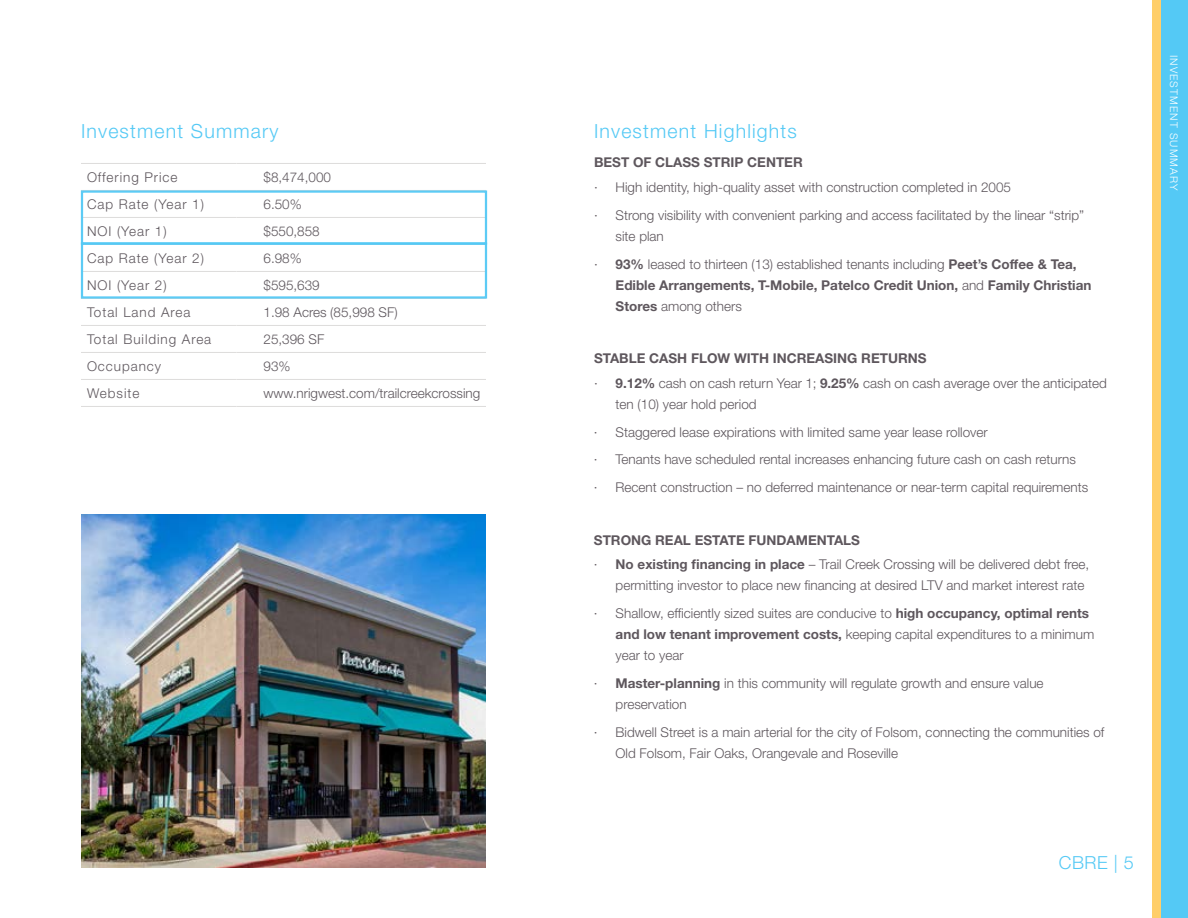
<style>
.page{position:relative;width:1188px;height:918px;background:#fff}
.page>*{position:absolute;margin:0;border:0;box-sizing:border-box;transform-origin:0 0}
.t1{font:300 19.5px "Helvetica Neue LT Std";letter-spacing:.06em;color:#54c9f5}
.t2{font:300 18px "Helvetica Neue LT Std";color:#54c9f5}
.t3{font:300 13.5px/21px "Helvetica Neue LT Std";color:#5e575d}
.t4{font:700 13.5px/21px "Helvetica Neue LT Std";color:#5e575d}
.t5{font:300 13.5px "Helvetica Neue LT Std";letter-spacing:.07em;color:#5e575d}
.t6{font:300 10.5px "Helvetica Neue LT Std";color:#fff}
.s1{font-weight:300}
.s2{font-weight:700}
</style>
<div class="page">
<hr style="left:81px;top:217px;width:156px;height:1px;background:#dddcdb">
<hr style="left:237px;top:217px;width:249px;height:1px;background:#dddcdb">
<hr style="left:81px;top:163px;width:156px;height:1px;background:#dddcdb">
<hr style="left:237px;top:163px;width:249px;height:1px;background:#dddcdb">
<hr style="left:81px;top:271px;width:156px;height:1px;background:#dddcdb">
<hr style="left:237px;top:271px;width:249px;height:1px;background:#dddcdb">
<hr style="left:81px;top:325px;width:156px;height:1px;background:#dddcdb">
<hr style="left:237px;top:325px;width:249px;height:1px;background:#dddcdb">
<hr style="left:81px;top:352px;width:156px;height:1px;background:#dddcdb">
<hr style="left:81px;top:379px;width:156px;height:1px;background:#dddcdb">
<hr style="left:81px;top:406px;width:156px;height:1px;background:#dddcdb">
<hr style="left:237px;top:352px;width:249px;height:1px;background:#dddcdb">
<hr style="left:237px;top:379px;width:249px;height:1px;background:#dddcdb">
<hr style="left:237px;top:406px;width:249px;height:1px;background:#dddcdb">
<img style="left:82px;top:514px;width:404px;height:353px">
<div style="left:81px;top:190px;width:406px;height:55px;border:2px solid #54c9f5"></div>
<div style="left:81px;top:242px;width:406px;height:57px;border:2px solid #54c9f5"></div>
<div style="left:1152px;top:0;width:36px;height:918px;background:#ffce69"></div>
<div style="left:1161px;top:0;width:27px;height:918px;background:#54c9f5"></div>
<h1 class="t1" style="left:81px;top:119px;width:199px">Investment Summary</h1>
<h1 class="t1" style="left:594px;top:119px;width:204px">Investment Highlights</h1>
<p class="t4" style="left:594px;top:152px;width:210px">Best of Class Strip Center</p>
<p class="t3" style="left:594px;top:176px;width:5px">∙</p>
<p class="t3" style="left:616px;top:176px;width:397px">High identity, high-quality asset with construction completed in 2005</p>
<p class="t3" style="left:594px;top:204px;width:5px">∙</p>
<p class="t3" style="left:616px;top:204px;width:470px">Strong visibility with convenient parking and access facilitated by the linear “strip” site plan</p>
<p class="t3" style="left:594px;top:253px;width:5px">∙</p>
<p class="t4" style="left:616px;top:253px;width:477px">93% <span class="s1">leased to thirteen (13) established tenants including</span> Peet’s Coffee &amp; Tea,<br>Edible Arrangements, T-Mobile, Patelco Credit Union, <span class="s1">and</span> Family Christian<br>Stores <span class="s1">among others</span></p>
<p class="t4" style="left:594px;top:347px;width:334px">Stable Cash Flow with Increasing Returns</p>
<p class="t3" style="left:594px;top:372px;width:5px">∙</p>
<p class="t3" style="left:616px;top:372px;width:493px"><span class="s2">9.12%</span> cash on cash return Year 1; <span class="s2">9.25%</span> cash on cash average over the anticipated ten (10) year hold period</p>
<p class="t3" style="left:594px;top:421px;width:5px">∙</p>
<p class="t3" style="left:616px;top:421px;width:374px">Staggered lease expirations with limited same year lease rollover</p>
<p class="t3" style="left:594px;top:449px;width:5px">∙</p>
<p class="t3" style="left:616px;top:449px;width:462px">Tenants have scheduled rental increases enhancing future cash on cash returns</p>
<p class="t3" style="left:594px;top:477px;width:5px">∙</p>
<p class="t3" style="left:616px;top:477px;width:474px">Recent construction – no deferred maintenance or near-term capital requirements</p>
<p class="t5" style="left:87px;top:169px;width:92px">Offering Price</p>
<p class="t3" style="left:264px;top:166px;width:69px">$8,474,000</p>
<p class="t5" style="left:87px;top:196px;width:118px">Cap Rate (Year 1)</p>
<p class="t3" style="left:264px;top:193px;width:40px">6.50%</p>
<p class="t3" style="left:87px;top:220px;width:81px">NOI (Year 1)</p>
<p class="t3" style="left:264px;top:220px;width:58px">$550,858</p>
<p class="t5" style="left:87px;top:250px;width:118px">Cap Rate (Year 2)</p>
<p class="t3" style="left:264px;top:247px;width:40px">6.98%</p>
<p class="t3" style="left:87px;top:274px;width:81px">NOI (Year 2)</p>
<p class="t3" style="left:264px;top:274px;width:58px">$595,639</p>
<p class="t5" style="left:87px;top:304px;width:105px">Total Land Area</p>
<p class="t3" style="left:264px;top:301px;width:136px">1.98 Acres (85,998 SF)</p>
<p class="t5" style="left:87px;top:331px;width:126px">Total Building Area</p>
<p class="t3" style="left:264px;top:328px;width:62px">25,396 SF</p>
<p class="t5" style="left:87px;top:358px;width:76px">Occupancy</p>
<p class="t3" style="left:264px;top:355px;width:29px">93%</p>
<p class="t3" style="left:87px;top:382px;width:54px">Website</p>
<p class="t3" style="left:264px;top:382px;width:218px">www.nrigwest.com/trailcreekcrossing</p>
<p class="t4" style="left:594px;top:529px;width:268px">Stro ng Real Estate Fundamentals</p>
<p class="t3" style="left:594px;top:554px;width:5px">∙</p>
<p class="t3" style="left:616px;top:554px;width:475px"><span class="s2">No existing financing in place</span> – Trail Creek Crossing will be delivered debt free, permitting investor to place new financing at desired LTV and market interest rate</p>
<p class="t3" style="left:594px;top:603px;width:5px">∙</p>
<p class="t3" style="left:616px;top:603px;width:480px">Shallow, efficiently sized suites are conducive to <span class="s2">high occupancy, optimal rents and low tenant improvement costs,</span> keeping capital expenditures to a minimum year to year</p>
<p class="t3" style="left:594px;top:672px;width:5px">∙</p>
<p class="t3" style="left:616px;top:672px;width:430px"><span class="s2">Master-planning</span> in this community will regulate growth and ensure value preservation</p>
<p class="t3" style="left:594px;top:721px;width:5px">∙</p>
<p class="t3" style="left:616px;top:721px;width:490px">Bidwell Street is a main arterial for the city of Folsom, connecting the communities of<br>Old Folsom, Fair Oaks, Orangevale and Roseville</p>
<p class="t6" style="left:1180px;top:55px;width:137px;rotate:90deg">Investment Summary</p>
<h2 class="t2" style="left:1059px;top:852px;width:77px">CBRE | 5</h2>
</div>
